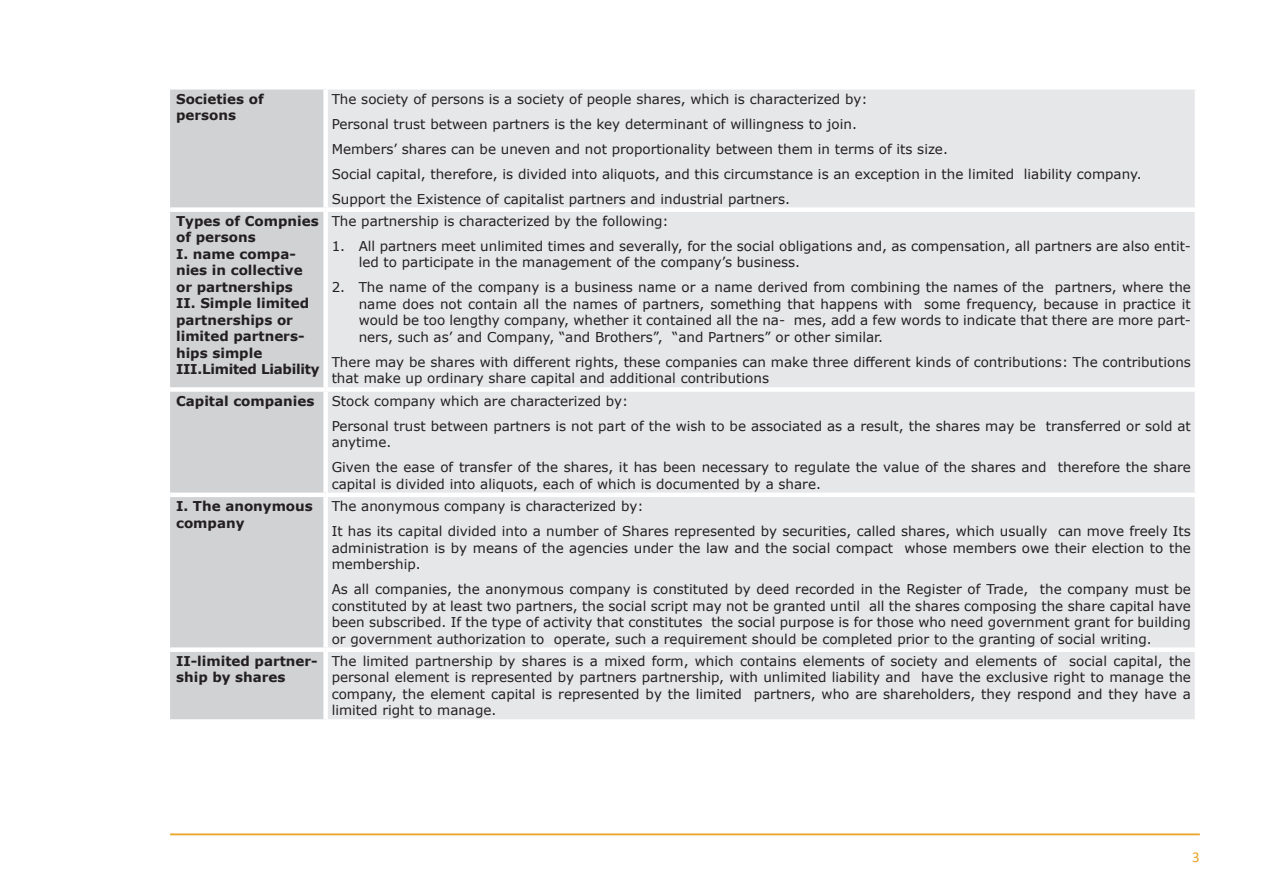
<style>
.page{position:relative;width:1263px;height:893px;background:#fff}
.page>*{position:absolute;margin:0;border:0;box-sizing:border-box;transform-origin:0 0}
.t1{font:15px "Calibri";color:#e9a52c}
.t2{font:13.5px/16.5px "Verdana";color:#231f20}
.t3{font:700 13.5px/16.5px "Verdana";color:#231f20}
</style>
<div class="page">
<hr style="left:170px;top:833px;width:1030px;height:2px;background:#e9a52c">
<div style="left:170px;top:90px;width:153px;height:629px;background:#d1d2d4"></div>
<div style="left:328px;top:90px;width:867px;height:629px;background:#e6e7e9"></div>
<div style="left:170px;top:207px;width:156px;height:5px;background:#fff"></div>
<div style="left:326px;top:207px;width:873px;height:5px;background:#fff"></div>
<div style="left:170px;top:387px;width:156px;height:5px;background:#fff"></div>
<div style="left:326px;top:387px;width:873px;height:5px;background:#fff"></div>
<hr style="left:170px;top:493px;width:156px;height:4px;background:#fff">
<hr style="left:326px;top:493px;width:873px;height:4px;background:#fff">
<div style="left:170px;top:647px;width:156px;height:5px;background:#fff"></div>
<div style="left:326px;top:647px;width:873px;height:5px;background:#fff"></div>
<p class="t3" style="left:176px;top:90px;width:89px">Societies of persons</p>
<p class="t2" style="left:332px;top:86px;width:812px;line-height:25px">The society of persons is a society of people shares, which is characterized by:<br>Personal trust between partners is the key determinant of willingness to join.<br>Members’ shares can be uneven and not proportionality between them in terms of its size.<br>Social capital, therefore, is divided into aliquots, and this circumstance is an exception in the limited liability company.<br>Support the Existence of capitalist partners and industrial partners.</p>
<p class="t3" style="left:176px;top:213px;width:145px">Types of Compnies of persons<br>I. name compa&shy;nies in collective or partnerships<br>II. Simple limited partnerships or limited partners&shy;hips simple<br>III.Limited Liability</p>
<p class="t2" style="left:332px;top:213px;width:339px">The partnership is characterized by the following:</p>
<p class="t2" style="left:359px;top:238px;width:834px;text-indent:-27px">1. All partners meet unlimited times and severally, for the social obligations and, as compensation, all partners are also entit&shy;led to participate in the management of the company’s business.</p>
<p class="t2" style="left:359px;top:279px;width:834px;text-align:justify;text-indent:-27px">2. The name of the company is a business name or a name derived from combining the names of the partners, where the name does not contain all the names of partners, something that happens with some frequency, because in practice it would be too lengthy company, whether it contained all the na- mes, add a few words to indicate that there are more part&shy;ners, such as’ and Company, “and Brothers”, “and Partners” or other similar.</p>
<p class="t2" style="left:332px;top:354px;width:861px">There may be shares with different rights, these companies can make three different kinds of contributions: The contributions that make up ordinary share capital and additional contributions</p>
<p class="t3" style="left:176px;top:392px;width:140px">Capital companies</p>
<p class="t2" style="left:332px;top:388px;width:861px;line-height:25px">Stock company which are characterized by:<br>Personal trust between partners is not part of the wish to be associated as a result, the shares may be transferred or sold at</p>
<p class="t2" style="left:332px;top:430px;width:861px;line-height:25px">anytime.<br>Given the ease of transfer of the shares, it has been necessary to regulate the value of the shares and therefore the share</p>
<p class="t2" style="left:332px;top:475px;width:491px">capital is divided into aliquots, each of which is documented by a share.</p>
<p class="t3" style="left:176px;top:498px;width:138px">I. The anonymous company</p>
<p class="t2" style="left:332px;top:493px;width:861px;line-height:25px">The anonymous company is characterized by:<br>It has its capital divided into a number of Shares represented by securities, called shares, which usually can move freely Its</p>
<p class="t2" style="left:332px;top:539px;width:861px">administration is by means of the agencies under the law and the social compact whose members owe their election to the membership.</p>
<p class="t2" style="left:332px;top:581px;width:861px;text-align:justify">As all companies, the anonymous company is constituted by deed recorded in the Register of Trade, the company must be constituted by at least two partners, the social script may not be granted until all the shares composing the share capital have been subscribed. If the type of activity that constitutes the social purpose is for those who need government grant for building or government authorization to operate, such a requirement should be completed prior to the granting of social writing.</p>
<p class="t3" style="left:176px;top:652px;width:143px">II-limited partner&shy;ship by shares</p>
<p class="t2" style="left:332px;top:653px;width:861px;text-align:justify">The limited partnership by shares is a mixed form, which contains elements of society and elements of social capital, the personal element is represented by partners partnership, with unlimited liability and have the exclusive right to manage the company, the element capital is represented by the limited partners, who are shareholders, they respond and they have a limited right to manage.</p>
<p class="t1" style="left:1192px;top:846px;width:9px">3</p>
</div>
